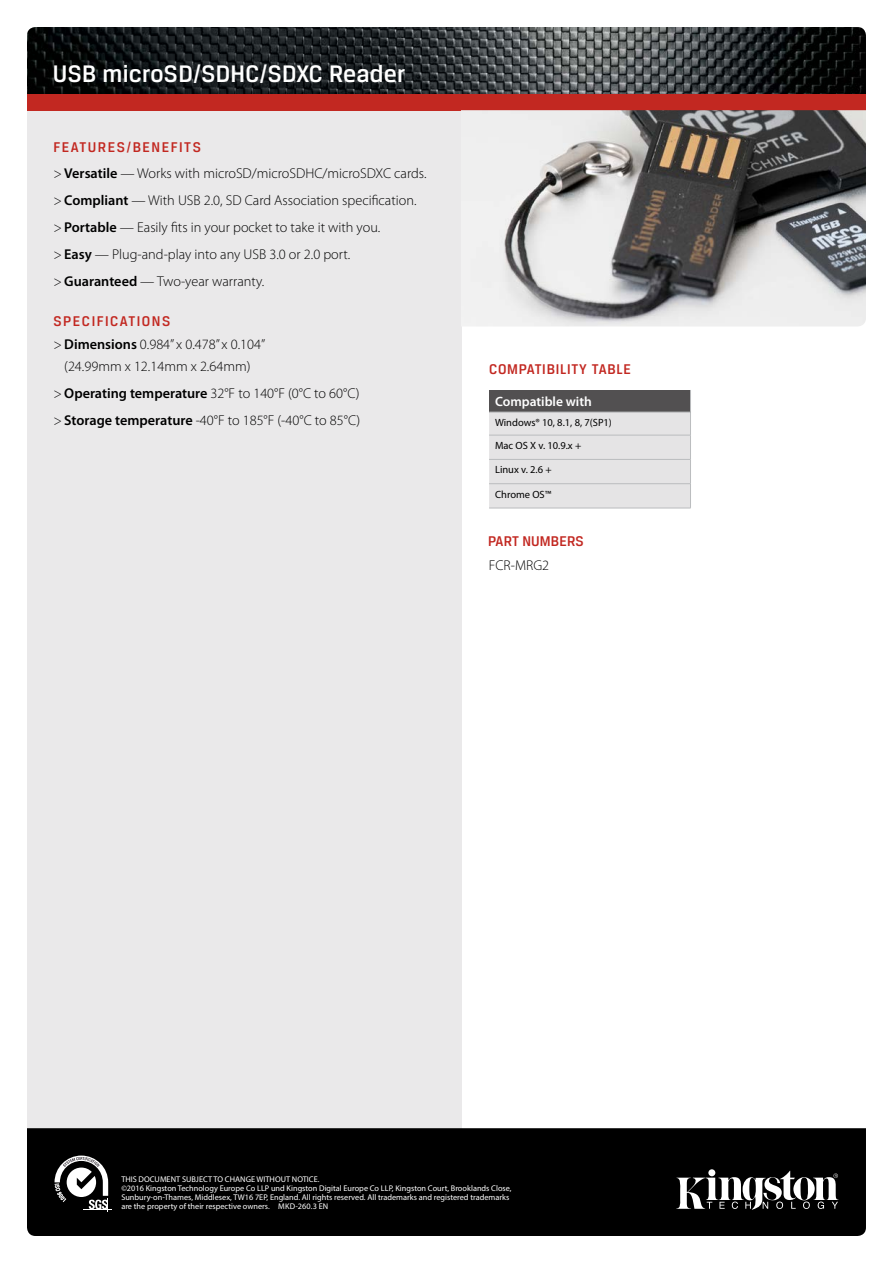
<style>
.page{position:relative;width:893px;height:1263px;background:#fff}
.page>*{position:absolute;margin:0;border:0;box-sizing:border-box;transform-origin:0 0}
.t1{font:500 25.5px "Breuer Text";letter-spacing:.01em;color:#fff}
.t2{font:500 15px "Breuer Text";letter-spacing:.1em;color:#c22821}
.t3{font:500 15px "Breuer Text";letter-spacing:.055em;color:#c22821}
.t4{font:500 15px "Breuer Text";letter-spacing:.01em;color:#c22821}
.t5{font:300 14.25px/27px "Myriad Pro";color:#000}
.t6{font:600 13.5px "Myriad Pro";color:#fff}
.t7{font:10.5px/23px "Myriad Pro";color:#000}
.t8{font:8.25px/9px "Myriad Pro";color:#fff}
.s1{font-stretch:condensed}
.s2{font-weight:600}
</style>
<div class="page">
<div style="left:27px;top:111px;width:434px;height:1028px;background:#e5e4e5"></div>
<div style="left:27px;top:1128px;width:839px;height:108px;background:#000"></div>
<svg style="left:676px;top:1171px;width:162px;height:39px"></svg>
<svg style="left:55px;top:1155px;width:57px;height:56px"></svg>
<img style="left:27px;top:27px;width:839px;height:67px">
<div style="left:27px;top:94px;width:839px;height:17px;background:#c22821"></div>
<img style="left:461px;top:110px;width:405px;height:216px">
<svg style="left:489px;top:390px;width:202px;height:118px;background:#c8c7c8"></svg>
<hr style="left:489px;top:508px;width:202px;height:1px;background:#babcbe">
<h1 class="t1" style="left:53px;top:60px;width:354px">USB microSD/SDHC/SDXC Reader</h1>
<p class="t2" style="left:53px;top:139px;width:149px">FEATURES/BENEFITS</p>
<p class="t5" style="left:53px;top:160px;width:375px"><span class="s1">&gt;</span> <span class="s2">Versatile</span> — Works with microSD/microSDHC/microSDXC cards. <span class="s1">&gt;</span> <span class="s2">Compliant</span> — With USB 2.0, SD Card Association specification. <span class="s1">&gt;</span> <span class="s2">Portable</span> — Easily fits in your pocket to take it with you.<br><span class="s1">&gt;</span> <span class="s2">Easy</span> — Plug-and-play into any USB 3.0 or 2.0 port.<br><span class="s1">&gt;</span> <span class="s2">Guaranteed</span> — Two-year warranty.</p>
<p class="t2" style="left:53px;top:312px;width:118px">SPECIFICATIONS</p>
<p class="t5" style="left:53px;top:332px;width:213px;line-height:22.5px;text-align:center"><span class="s1">&gt;</span> <span class="s2">Dimensions</span> 0.984” x 0.478” x 0.104” (24.99mm x 12.14mm x 2.64mm)</p>
<p class="t5" style="left:53px;top:380px;width:308px"><span class="s1">&gt;</span> <span class="s2">Operating temperature</span> 32°F to 140°F (0°C to 60°C) <span class="s1">&gt;</span> <span class="s2">Storage temperature</span> -40°F to 185°F (-40°C to 85°C)</p>
<p class="t3" style="left:489px;top:361px;width:143px">COMPATIBILITY TABLE</p>
<p class="t6" style="left:495px;top:393px;width:98px">Compatible with</p>
<p class="t7" style="left:495px;top:411px;width:118px">Windows® 10, 8.1, 8, 7(SP1)<br>Mac OS X v. 10.9.x +</p>
<p class="t7" style="left:495px;top:458px;width:58px">Linux v. 2.6 +</p>
<p class="t7" style="left:495px;top:482px;width:58px">Chrome OS™</p>
<p class="t4" style="left:488px;top:533px;width:97px">PART NUMBERS</p>
<p class="t5" style="left:489px;top:551px;width:62px">FCR-MRG2</p>
<p class="t8" style="left:121px;top:1174px;width:392px">THIS DOCUMENT SUBJECT TO CHANGE WITHOUT NOTICE.<br>©2016 Kingston Technology Europe Co LLP und Kingston Digital Europe Co LLP, Kingston Court, Brooklands Close, Sunbury-on-Thames, Middlesex, TW16 7EP, England. All rights reserved. All trademarks and registered trademarks are the property of their respective owners.</p>
<p class="t8" style="left:278px;top:1201px;width:52px">MKD-260.3 EN</p>
</div>
